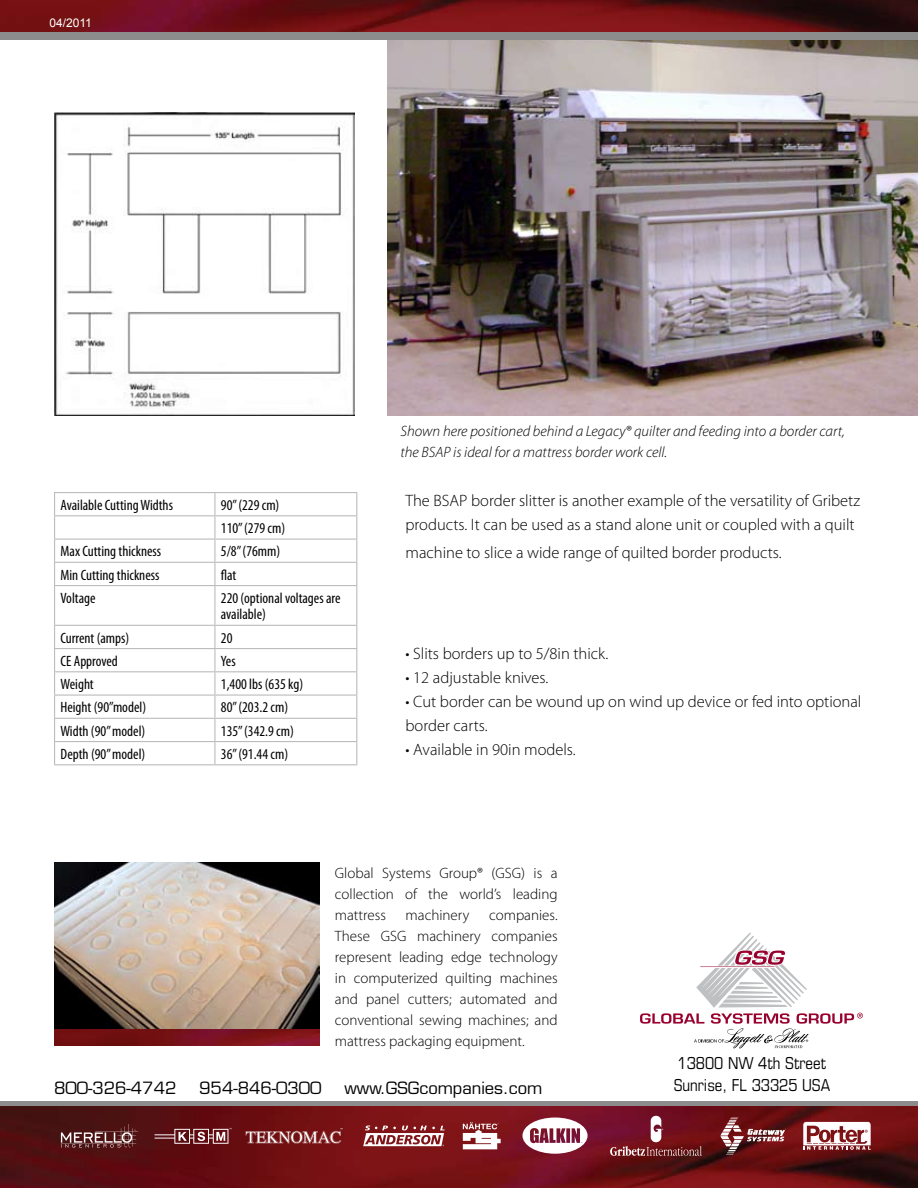
<style>
.page{position:relative;width:918px;height:1188px;background:#fff}
.page>*{position:absolute;margin:0;border:0;box-sizing:border-box;transform-origin:0 0}
.t1{font:300 16.5px/24px "Myriad Pro";color:#000}
.t2{font:16.5px "Eurostile";color:#000}
.t3{font:condensed 16.5px/22.5px "Eurostile";color:#000}
.t4{font:condensed 15px/23.2px "Myriad Pro";color:#000}
.t5{font:300 15px/21px "Myriad Pro";color:#000;text-align:justify}
.t6{font:italic 300 15px/21px "Myriad Pro";color:#000}
.t7{font:12px "Arial";color:#fff}
</style>
<div class="page">
<img style="left:54px;top:113px;width:301px;height:302px">
<img style="left:388px;top:40px;width:530px;height:375px">
<img style="left:54px;top:862px;width:265px;height:167px">
<hr style="left:54px;top:492px;width:161px;height:1px;background:#babcbe">
<hr style="left:215px;top:492px;width:142px;height:1px;background:#babcbe">
<hr style="left:54px;top:515px;width:161px;height:1px;background:#babcbe">
<hr style="left:215px;top:515px;width:142px;height:1px;background:#babcbe">
<hr style="left:54px;top:538px;width:161px;height:2px;background:#babcbe">
<hr style="left:215px;top:538px;width:142px;height:2px;background:#babcbe">
<hr style="left:54px;top:562px;width:161px;height:1px;background:#babcbe">
<svg style="left:54px;top:493px;width:1px;height:92px"></svg>
<hr style="left:215px;top:562px;width:142px;height:1px;background:#babcbe">
<svg style="left:214px;top:493px;width:1px;height:92px"></svg>
<svg style="left:356px;top:493px;width:1px;height:92px"></svg>
<hr style="left:54px;top:585px;width:161px;height:1px;background:#babcbe">
<hr style="left:54px;top:586px;width:1px;height:39px;background:#babcbe">
<hr style="left:215px;top:585px;width:142px;height:1px;background:#babcbe">
<hr style="left:214px;top:586px;width:1px;height:39px;background:#babcbe">
<hr style="left:356px;top:586px;width:1px;height:39px;background:#babcbe">
<hr style="left:54px;top:625px;width:161px;height:1px;background:#babcbe">
<hr style="left:215px;top:625px;width:142px;height:1px;background:#babcbe">
<hr style="left:54px;top:648px;width:161px;height:1px;background:#babcbe">
<hr style="left:215px;top:648px;width:142px;height:1px;background:#babcbe">
<hr style="left:54px;top:671px;width:161px;height:1px;background:#babcbe">
<hr style="left:215px;top:671px;width:142px;height:1px;background:#babcbe">
<hr style="left:54px;top:694px;width:161px;height:2px;background:#babcbe">
<hr style="left:215px;top:694px;width:142px;height:2px;background:#babcbe">
<hr style="left:54px;top:718px;width:161px;height:1px;background:#babcbe">
<hr style="left:215px;top:718px;width:142px;height:1px;background:#babcbe">
<hr style="left:54px;top:741px;width:161px;height:1px;background:#babcbe">
<svg style="left:54px;top:626px;width:1px;height:138px"></svg>
<hr style="left:215px;top:741px;width:142px;height:1px;background:#babcbe">
<svg style="left:214px;top:626px;width:1px;height:138px"></svg>
<svg style="left:356px;top:626px;width:1px;height:138px"></svg>
<hr style="left:54px;top:764px;width:161px;height:1px;background:#babcbe">
<hr style="left:215px;top:764px;width:142px;height:1px;background:#babcbe">
<svg style="left:0;top:0;width:918px;height:40px;background:#6d282d"></svg>
<svg style="left:640px;top:933px;width:223px;height:115px"></svg>
<div style="left:0;top:1101px;width:918px;height:87px;background:#8c8c8c"></div>
<img style="left:0;top:1106px;width:918px;height:82px">
<svg style="left:610px;top:1116px;width:92px;height:40px;background:#822c39"></svg>
<svg style="left:803px;top:1122px;width:68px;height:28px;background:#ca9fa1"></svg>
<svg style="left:720px;top:1117px;width:65px;height:38px;background:#834042"></svg>
<svg style="left:522px;top:1118px;width:66px;height:36px;background:#c2939f"></svg>
<svg style="left:61px;top:1124px;width:77px;height:24px;background:#6f3f40"></svg>
<svg style="left:155px;top:1128px;width:77px;height:16px"></svg>
<svg style="left:245px;top:1128px;width:98px;height:16px;background:#964e50"></svg>
<svg style="left:363px;top:1126px;width:82px;height:20px;background:#b57879"></svg>
<svg style="left:463px;top:1122px;width:38px;height:27px"></svg>
<img style="left:54px;top:1029px;width:265px;height:16px">
<p class="t7" style="left:50px;top:15px;width:44px">04/2011</p>
<p class="t4" style="left:61px;top:494px;width:114px">Available Cutting Widths</p>
<p class="t4" style="left:221px;top:494px;width:66px">90” (229 cm)<br>110” (279 cm)</p>
<p class="t4" style="left:61px;top:540px;width:102px">Max Cutting thickness</p>
<p class="t4" style="left:221px;top:540px;width:61px">5/8” (76mm)</p>
<p class="t4" style="left:61px;top:563px;width:100px">Min Cutting thickness</p>
<p class="t4" style="left:221px;top:563px;width:17px">flat</p>
<p class="t4" style="left:61px;top:587px;width:37px">Voltage</p>
<p class="t4" style="left:221px;top:590px;width:121px;line-height:16.5px">220 (optional voltages are available)</p>
<p class="t4" style="left:61px;top:626px;width:70px">Current (amps)</p>
<p class="t4" style="left:221px;top:626px;width:13px">20</p>
<p class="t4" style="left:61px;top:650px;width:59px">CE Approved</p>
<p class="t4" style="left:221px;top:650px;width:16px">Yes</p>
<p class="t4" style="left:61px;top:673px;width:35px">Weight</p>
<p class="t4" style="left:221px;top:673px;width:84px">1,400 lbs (635 kg)</p>
<p class="t4" style="left:61px;top:696px;width:87px">Height (90”model)</p>
<p class="t4" style="left:221px;top:696px;width:69px">80” (203.2 cm)</p>
<p class="t4" style="left:61px;top:719px;width:86px">Width (90” model)</p>
<p class="t4" style="left:221px;top:719px;width:74px">135” (342.9 cm)</p>
<p class="t4" style="left:61px;top:743px;width:86px">Depth (90” model)</p>
<p class="t4" style="left:221px;top:743px;width:69px">36” (91.44 cm)</p>
<p class="t6" style="left:400px;top:421px;width:446px">Shown here positioned behind a Legacy® quilter and feeding into a border cart, the BSAP is ideal for a mattress border work cell.</p>
<p class="t1" style="left:406px;top:489px;width:456px">The BSAP border slitter is another example of the versatility of Gribetz products. It can be used as a stand alone unit or coupled with a quilt</p>
<p class="t1" style="left:406px;top:541px;width:378px">machine to slice a wide range of quilted border products.</p>
<p class="t1" style="left:406px;top:642px;width:204px">• Slits borders up to 5/8in thick.</p>
<p class="t1" style="left:406px;top:666px;width:144px">• 12 adjustable knives.</p>
<p class="t1" style="left:406px;top:690px;width:457px">• Cut border can be wound up on wind up device or fed into optional border carts.</p>
<p class="t1" style="left:406px;top:738px;width:172px">• Available in 90in models.</p>
<p class="t5" style="left:335px;top:862px;width:224px">Global Systems Group® (GSG) is a collection of the world’s leading mattress</p>
<p class="t5" style="left:406px;top:904px;width:65px">machinery</p>
<p class="t5" style="left:335px;top:904px;width:224px;text-indent:154px">companies.<br>These GSG machinery companies represent leading edge technology in computerized quilting machines and panel cutters; automated and conventional sewing machines; and mattress packaging equipment.</p>
<p class="t2" style="left:54px;top:1078px;width:124px">800-326-4742</p>
<p class="t2" style="left:199px;top:1078px;width:124px">954-846-0300</p>
<p class="t2" style="left:344px;top:1078px;width:199px">www.GSGcompanies.com</p>
<p class="t3" style="left:674px;top:1051px;width:158px">13800 NW 4th Street<br>Sunrise, FL 33325 USA</p>
</div>
